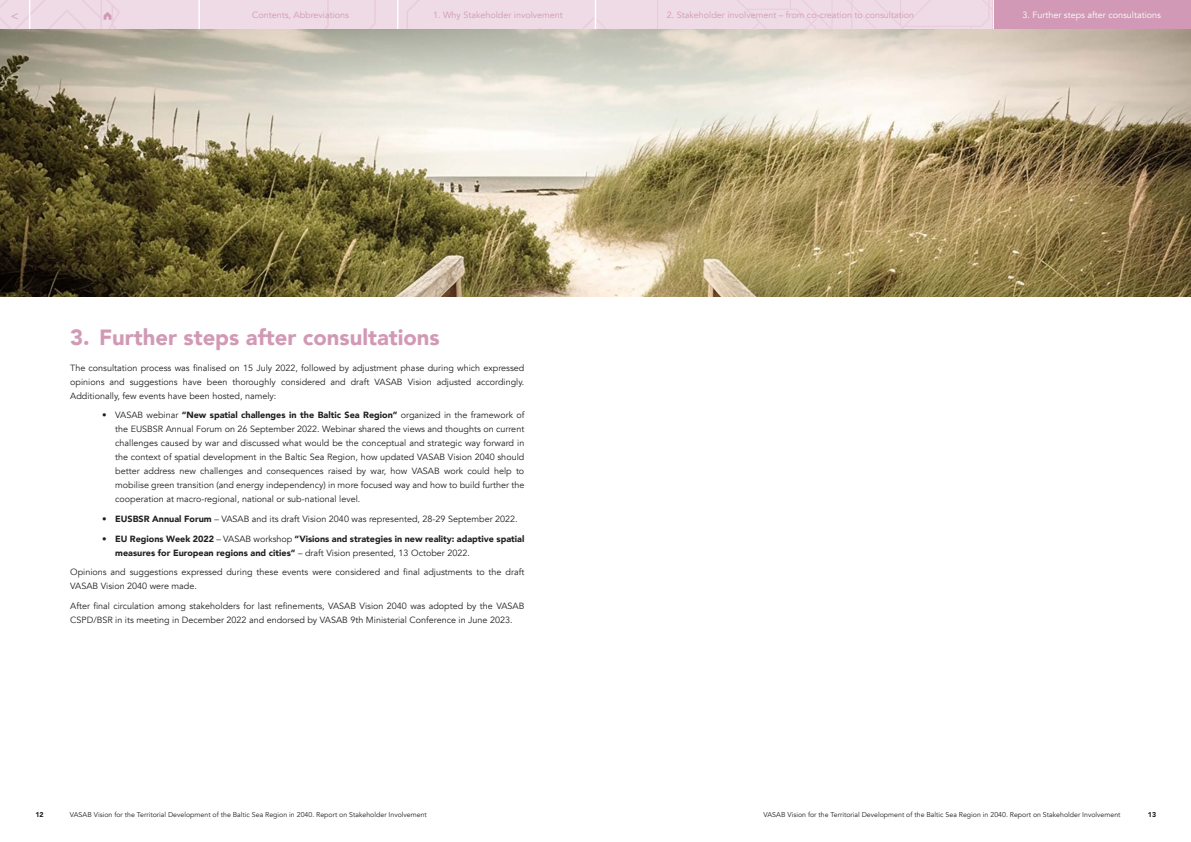
<style>
.page{position:relative;width:1191px;height:842px;background:#fff}
.page>*{position:absolute;margin:0;border:0;box-sizing:border-box;transform-origin:0 0}
.Lielais_virsraksts{font:900 22px "Avenir";color:#d199b5}
.t1{font:12px "Avenir";color:#d199b5}
.Uzskaitijums{font:9px/14px "Avenir";color:#231f20;text-align:justify}
.Pamatteksts_2{font:9px/14px "Avenir";color:#231f20}
.Uzskaitijums-2{font:900 9px/14px "Avenir";color:#231f20}
.t2{font:9px "Avenir";color:#d199b5}
.t3{font:9px "Avenir";color:#fff}
.t4{font:7px "Avenir";color:#231f20}
.t5{font:900 7px "Avenir";color:#231f20}
.s1{font-weight:900}
.s2{font-weight:400}
</style>
<div class="page">
<svg style="left:0;top:0;width:1191px;height:29px;background:#e9cfdc"></svg>
<img style="left:0;top:30px;width:1191px;height:266px">
<h2 class="t1" style="left:11px;top:8px;width:9px">&lt;</h2>
<p class="t2" style="left:252px;top:9px;width:98px">Contents, Abbreviations</p>
<p class="t2" style="left:433px;top:9px;width:131px">1. Why Stakeholder involvement</p>
<p class="t2" style="left:667px;top:9px;width:249px">2. Stakeholder involvement – from co-creation to consultation</p>
<p class="t3" style="left:1022px;top:9px;width:140px">3. Further steps after consultations</p>
<p class="Lielais_virsraksts" style="left:70px;top:319px;width:371px">3. Further steps after consultations</p>
<p class="Pamatteksts_2" style="left:70px;top:361px;width:456px;text-align:justify">The consultation process was finalised on 15 July 2022, followed by adjustment phase during which expressed opinions and suggestions have been thoroughly considered and draft VASAB Vision adjusted accordingly.<br>Additionally, few events have been hosted, namely:</p>
<p class="Uzskaitijums" style="left:115px;top:408px;width:411px;text-indent:-13px"><span class="s1">•</span> VASAB webinar <span class="s1">“New spatial challenges in the Baltic Sea Region”</span> organized in the framework of the EUSBSR Annual Forum on 26 September 2022. Webinar shared the views and thoughts on current challenges caused by war and discussed what would be the conceptual and strategic way forward in the context of spatial development in the Baltic Sea Region, how updated VASAB Vision 2040 should better address new challenges and consequences raised by war, how VASAB work could help to mobilise green transition (and energy independency) in more focused way and how to build further the cooperation at macro-regional, national or sub-national level.</p>
<p class="Uzskaitijums" style="left:102px;top:512px;width:417px"><span class="s1">• EUSBSR Annual Forum</span> – VASAB and its draft Vision 2040 was represented, 28-29 September 2022.</p>
<p class="Uzskaitijums-2" style="left:115px;top:531px;width:411px;text-indent:-13px">• EU Regions Week 2022 <span class="s2">– VASAB workshop</span> “Visions and strategies in new reality: adaptive spatial measures for European regions and cities” <span class="s2">– draft Vision presented, 13 October 2022.</span></p>
<p class="Pamatteksts_2" style="left:70px;top:565px;width:456px">Opinions and suggestions expressed during these events were considered and final adjustments to the draft<br>VASAB Vision 2040 were made.</p>
<p class="Pamatteksts_2" style="left:70px;top:599px;width:456px">After final circulation among stakeholders for last refinements, VASAB Vision 2040 was adopted by the VASAB<br>CSPD/BSR in its meeting in December 2022 and endorsed by VASAB 9th Ministerial Conference in June 2023.</p>
<p class="t5" style="left:35px;top:809px;width:10px">12</p>
<p class="t4" style="left:70px;top:810px;width:358px">VASAB Vision for the Territorial Development of the Baltic Sea Region in 2040. Report on Stakeholder Involvement</p>
<p class="t4" style="left:763px;top:810px;width:358px">VASAB Vision for the Territorial Development of the Baltic Sea Region in 2040. Report on Stakeholder Involvement</p>
<p class="t5" style="left:1148px;top:809px;width:10px">13</p>
</div>
